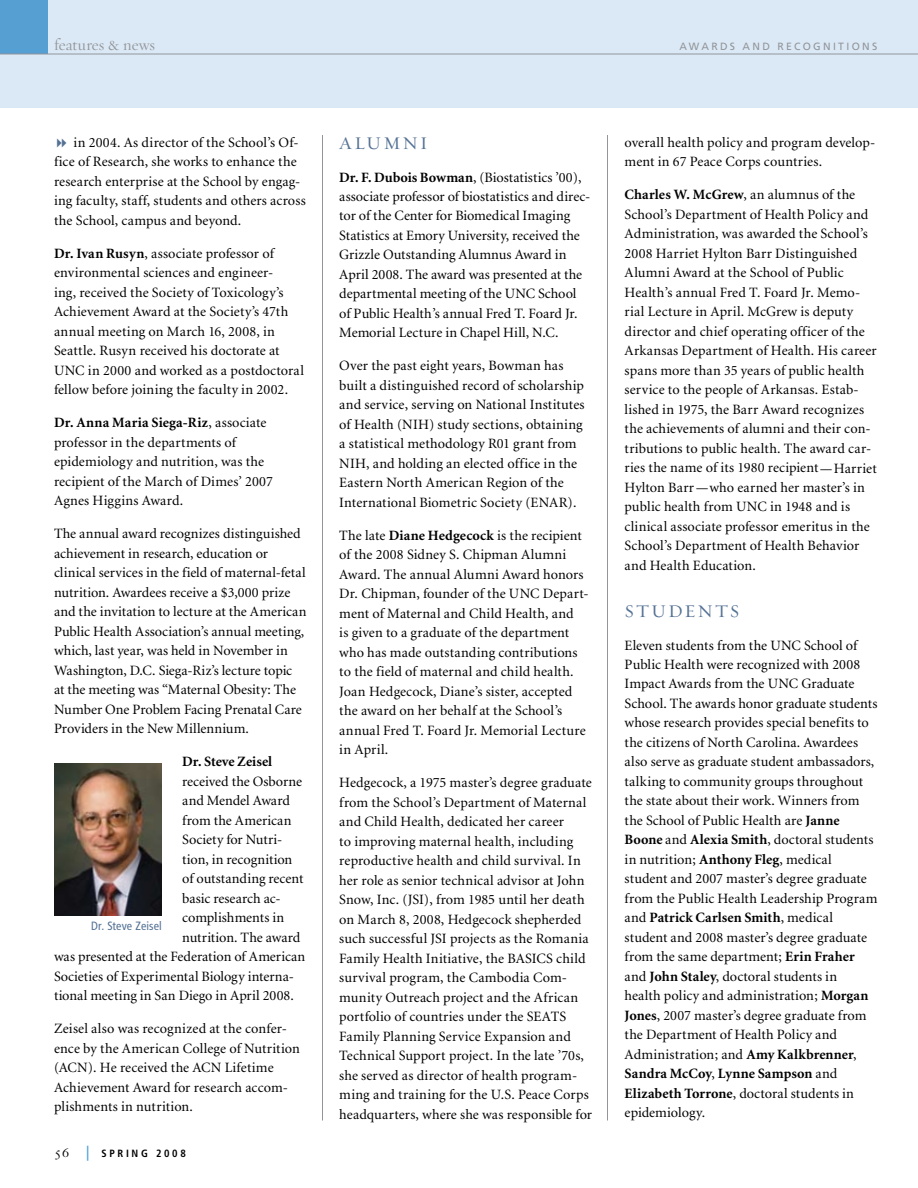
<style>
.page{position:relative;width:918px;height:1188px;background:#fff}
.page>*{position:absolute;margin:0;border:0;box-sizing:border-box;transform-origin:0 0}
.t1{font:18px "Requiem Text HTF Roman";letter-spacing:.1em;color:#547194}
.t2{font:16.5px "Requiem Display HTF Roman";color:#939598}
.t3{font:14.25px/19.5px "Minion";letter-spacing:.005em;color:#000}
.t4{font:700 14.25px "Minion";color:#000}
.t5{font:condensed 12px "Frutiger";letter-spacing:.01em;color:#547194}
.t6{font:10.5px "Frutiger";letter-spacing:.225em;color:#939598}
.t7{font:700 condensed 10.5px "Frutiger";letter-spacing:.25em;color:#000}
.s1{font-weight:700}
.s2{font-family:"Bembo Std";font-weight:400;font-stretch:normal;font-size:15px}
.s3{font-size:15px;color:#58a5db}
</style>
<div class="page">
<hr style="left:607px;top:135px;width:1px;height:985px;background:#939598">
<hr style="left:917px;top:54px;width:1px;height:1080px;background:#eef9fe">
<div style="left:0;top:0;width:918px;height:108px;background:#dbe9f7"></div>
<div style="left:0;top:0;width:47px;height:54px;background:#569fd3"></div>
<hr style="left:0;top:54px;width:918px;height:1px;background:#939598">
<img style="left:54px;top:764px;width:108px;height:151px">
<hr style="left:322px;top:135px;width:1px;height:985px;background:#939598">
<p class="t2" style="left:54px;top:35px;width:103px">features &amp; news</p>
<p class="t6" style="left:679px;top:40px;width:200px">AWARDS AND RECOGNITIONS</p>
<p class="t3" style="left:54px;top:133px;width:253px;text-indent:20px">in 2004. As director of the School’s Of&shy;fice of Research, she works to enhance the research enterprise at the School by engag&shy;ing faculty, staff, students and others across the School, campus and beyond.</p>
<p class="t3" style="left:54px;top:244px;width:251px"><span class="s1">Dr. Ivan Rusyn</span>, associate professor of environmental sciences and engineer-<br>ing, received the Society of Toxicology’s Achievement Award at the Society’s 47th annual meeting on March 16, 2008, in Seattle. Rusyn received his doctorate at UNC in 2000 and worked as a postdoctoral fellow before joining the faculty in 2002.</p>
<p class="t3" style="left:54px;top:414px;width:220px"><span class="s1">Dr. Anna Maria Siega-Riz</span>, associate professor in the departments of epidemiology and nutrition, was the recipient of the March of Dimes’ 2007<br>Agnes Higgins Award.</p>
<p class="t3" style="left:54px;top:525px;width:254px">The annual award recognizes distinguished achievement in research, education or clinical services in the field of maternal-fetal nutrition. Awardees receive a $3,000 prize and the invitation to lecture at the American Public Health Association’s annual meeting, which, last year, was held in November in Washington, D.C. Siega-Riz’s lecture topic<br>at the meeting was “Maternal Obesity: The Number One Problem Facing Prenatal Care Providers in the New Millennium.</p>
<p class="t4" style="left:182px;top:755px;width:91px">Dr. Steve Zeisel</p>
<p class="t3" style="left:182px;top:772px;width:121px">received the Osborne</p>
<p class="t3" style="left:182px;top:792px;width:109px">and Mendel Award</p>
<p class="t3" style="left:182px;top:811px;width:111px">from the American</p>
<p class="t3" style="left:182px;top:831px;width:102px">Society for Nutri-</p>
<p class="t3" style="left:182px;top:850px;width:112px">tion, in recognition</p>
<p class="t3" style="left:182px;top:870px;width:123px">of outstanding recent</p>
<p class="t3" style="left:182px;top:889px;width:100px">basic research ac-</p>
<p class="t3" style="left:182px;top:909px;width:103px">complishments in</p>
<p class="t3" style="left:182px;top:928px;width:120px">nutrition. The award</p>
<p class="t3" style="left:54px;top:948px;width:253px">was presented at the Federation of American</p>
<p class="t3" style="left:54px;top:967px;width:241px">Societies of Experimental Biology interna-</p>
<p class="t3" style="left:54px;top:986px;width:241px">tional meeting in San Diego in April 2008.</p>
<p class="t3" style="left:54px;top:1019px;width:247px">Zeisel also was recognized at the confer&shy;ence by the American College of Nutrition (ACN). He received the ACN Lifetime Achievement Award for research accom&shy;plishments in nutrition.</p>
<p class="t5" style="left:91px;top:919px;width:72px">Dr. Steve Zeisel</p>
<p class="t7" style="left:54px;top:1147px;width:133px"><span class="s2">56</span> <span class="s3">|</span> SPRING 2008</p>
<p class="t1" style="left:339px;top:132px;width:90px">ALUMNI</p>
<p class="t3" style="left:339px;top:168px;width:252px"><span class="s1">Dr. F. Dubois Bowman</span>, (Biostatistics ’00), associate professor of biostatistics and direc&shy;tor of the Center for Biomedical Imaging Statistics at Emory University, received the Grizzle Outstanding Alumnus Award in April 2008. The award was presented at the departmental meeting of the UNC School of Public Health’s annual Fred T. Foard Jr.<br>Memorial Lecture in Chapel Hill, N.C.</p>
<p class="t3" style="left:339px;top:357px;width:247px">Over the past eight years, Bowman has built a distinguished record of scholarship and service, serving on National Institutes of Health (NIH) study sections, obtaining a statistical methodology R01 grant from NIH, and holding an elected office in the Eastern North American Region of the International Biometric Society (ENAR).</p>
<p class="t3" style="left:339px;top:526px;width:251px">The late <span class="s1">Diane Hedgecock</span> is the recipient of the 2008 Sidney S. Chipman Alumni Award. The annual Alumni Award honors Dr. Chipman, founder of the UNC Depart&shy;ment of Maternal and Child Health, and<br>is given to a graduate of the department who has made outstanding contributions to the field of maternal and child health.<br>Joan Hedgecock, Diane’s sister, accepted the award on her behalf at the School’s annual Fred T. Foard Jr. Memorial Lecture in April.</p>
<p class="t3" style="left:339px;top:774px;width:254px">Hedgecock, a 1975 master’s degree graduate from the School’s Department of Maternal and Child Health, dedicated her career<br>to improving maternal health, including reproductive health and child survival. In her role as senior technical advisor at John Snow, Inc. (JSI), from 1985 until her death on March 8, 2008, Hedgecock shepherded such successful JSI projects as the Romania Family Health Initiative, the BASICS child survival program, the Cambodia Com&shy;munity Outreach project and the African portfolio of countries under the SEATS Family Planning Service Expansion and Technical Support project. In the late ’70s, she served as director of health program&shy;ming and training for the U.S. Peace Corps headquarters, where she was responsible for</p>
<p class="t3" style="left:625px;top:133px;width:252px">overall health policy and program develop&shy;ment in 67 Peace Corps countries.</p>
<p class="t3" style="left:625px;top:185px;width:254px"><span class="s1">Charles W. McGrew</span>, an alumnus of the School’s Department of Health Policy and Administration, was awarded the School’s 2008 Harriet Hylton Barr Distinguished Alumni Award at the School of Public Health’s annual Fred T. Foard Jr. Memo&shy;rial Lecture in April. McGrew is deputy director and chief operating officer of the Arkansas Department of Health. His career spans more than 35 years of public health service to the people of Arkansas. Estab&shy;lished in 1975, the Barr Award recognizes the achievements of alumni and their con&shy;tributions to public health. The award car&shy;ries the name of its 1980 recipient—Harriet Hylton Barr —who earned her master’s in public health from UNC in 1948 and is clinical associate professor emeritus in the School’s Department of Health Behavior and Health Education.</p>
<p class="t1" style="left:625px;top:600px;width:116px">STUDENTS</p>
<p class="t3" style="left:625px;top:636px;width:254px">Eleven students from the UNC School of Public Health were recognized with 2008<br>Impact Awards from the UNC Graduate School. The awards honor graduate students whose research provides special benefits to the citizens of North Carolina. Awardees also serve as graduate student ambassadors, talking to community groups throughout the state about their work. Winners from the School of Public Health are <span class="s1">Janne Boone</span> and <span class="s1">Alexia Smith</span>, doctoral students in nutrition; <span class="s1">Anthony Fleg</span>, medical student and 2007 master’s degree graduate from the Public Health Leadership Program and <span class="s1">Patrick Carlsen Smith</span>, medical student and 2008 master’s degree graduate from the same department; <span class="s1">Erin Fraher </span>and <span class="s1">John Staley</span>, doctoral students in<br>health policy and administration; <span class="s1">Morgan Jones</span>, 2007 master’s degree graduate from the Department of Health Policy and Administration; and <span class="s1">Amy Kalkbrenner</span>, <span class="s1">Sandra McCoy</span>, <span class="s1">Lynne Sampson</span> and <span class="s1">Elizabeth Torrone</span>, doctoral students in epidemiology.</p>
</div>
